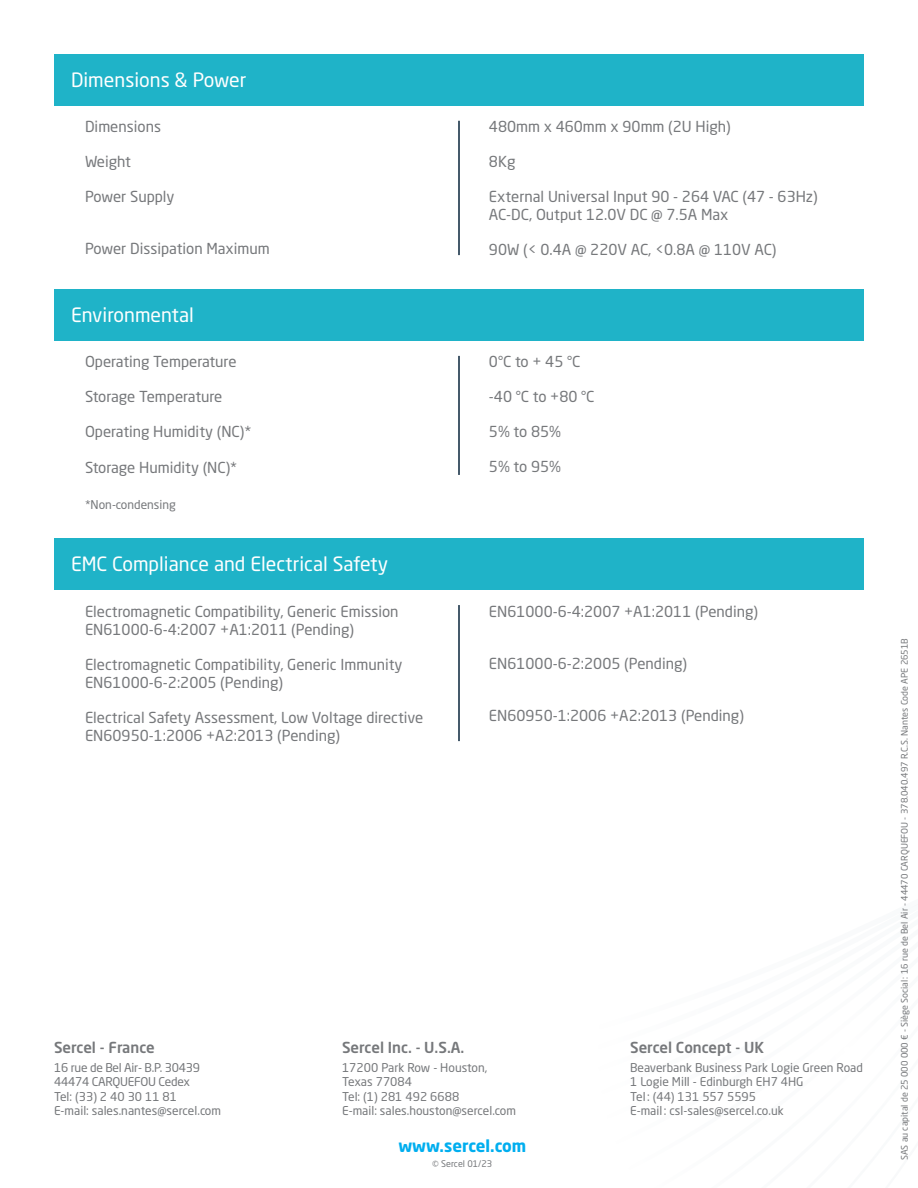
<style>
.page{position:relative;width:918px;height:1188px;background:#fff}
.page>*{position:absolute;margin:0;border:0;box-sizing:border-box;transform-origin:0 0}
.t1{font:19.5px "Neo Sans Std";color:#fff}
.t2{font:700 16.5px "Neo Sans Std";color:#00aeef}
.t3{font:15px/18px "Neo Sans Std";color:#76787b}
.t4{font:500 15px "Neo Sans Std";color:#76787b}
.t5{font:12px/14.4px "Neo Sans Std";color:#76787b}
.t6{font:12px/14.4px "Neo Sans Std";letter-spacing:-.02em;color:#76787b}
.t7{font:9px "Neo Sans Std";color:#76787b}
</style>
<div class="page">
<hr style="left:458px;top:121px;width:2px;height:134px;background:#09243b">
<hr style="left:458px;top:356px;width:2px;height:119px;background:#09243b">
<hr style="left:458px;top:605px;width:2px;height:136px;background:#09243b">
<div style="left:54px;top:54px;width:810px;height:51px;background:#1fb3c8"></div>
<div style="left:54px;top:289px;width:810px;height:51px;background:#1fb3c8"></div>
<div style="left:54px;top:538px;width:810px;height:51px;background:#1fb3c8"></div>
<h1 class="t1" style="left:71px;top:68px;width:177px">Dimensions &amp; Power</h1>
<p class="t3" style="left:85px;top:118px;width:78px">Dimensions</p>
<p class="t3" style="left:85px;top:153px;width:47px">Weight</p>
<p class="t3" style="left:85px;top:188px;width:91px">Power Supply</p>
<p class="t3" style="left:85px;top:240px;width:186px">Power Dissipation Maximum</p>
<h1 class="t1" style="left:71px;top:303px;width:125px">Environmental</h1>
<p class="t3" style="left:85px;top:353px;width:153px">Operating Temperature</p>
<p class="t3" style="left:85px;top:388px;width:139px">Storage Temperature</p>
<p class="t3" style="left:85px;top:423px;width:168px">Operating Humidity (NC)*</p>
<p class="t3" style="left:85px;top:459px;width:154px">Storage Humidity (NC)*</p>
<p class="t5" style="left:85px;top:498px;width:92px">*Non-condensing</p>
<h1 class="t1" style="left:71px;top:552px;width:319px">EMC Compliance and Electrical Safety</h1>
<p class="t3" style="left:85px;top:602px;width:315px">Electromagnetic Compatibility, Generic Emission<br>EN61000-6-4:2007 +A1:2011 (Pending)</p>
<p class="t3" style="left:85px;top:655px;width:319px">Electromagnetic Compatibility, Generic Immunity<br>EN61000-6-2:2005 (Pending)</p>
<p class="t3" style="left:85px;top:708px;width:340px">Electrical Safety Assessment, Low Voltage directive<br>EN60950-1:2006 +A2:2013 (Pending)</p>
<p class="t3" style="left:489px;top:118px;width:243px">480mm x 460mm x 90mm (2U High)</p>
<p class="t3" style="left:489px;top:153px;width:28px">8Kg</p>
<p class="t3" style="left:489px;top:188px;width:330px">External Universal Input 90 - 264 VAC (47 - 63Hz)<br>AC-DC, Output 12.0V DC @ 7.5A Max</p>
<p class="t3" style="left:489px;top:241px;width:289px">90W (&lt; 0.4A @ 220V AC, &lt;0.8A @ 110V AC)</p>
<p class="t3" style="left:489px;top:353px;width:93px">0°C to + 45 °C</p>
<p class="t3" style="left:489px;top:388px;width:107px">-40 °C to +80 °C</p>
<p class="t3" style="left:489px;top:423px;width:74px">5% to 85%</p>
<p class="t3" style="left:489px;top:458px;width:74px">5% to 95%</p>
<p class="t3" style="left:489px;top:602px;width:271px">EN61000-6-4:2007 +A1:2011 (Pending)</p>
<p class="t3" style="left:489px;top:654px;width:200px">EN61000-6-2:2005 (Pending)</p>
<p class="t3" style="left:489px;top:706px;width:256px">EN60950-1:2006 +A2:2013 (Pending)</p>
<p class="t4" style="left:54px;top:1038px;width:102px">Sercel - France</p>
<p class="t6" style="left:54px;top:1060px;width:169px">16 rue de Bel Air- B.P. 30439<br>44474 CARQUEFOU Cedex<br>Tel: (33) 2 40 30 11 81<br>E-mail: sales.nantes@sercel.com</p>
<p class="t4" style="left:342px;top:1038px;width:124px">Sercel Inc. - U.S.A.</p>
<p class="t5" style="left:342px;top:1060px;width:176px">17200 Park Row - Houston,<br>Texas 77084<br>Tel: (1) 281 492 6688<br>E-mail: sales.houston@sercel.com</p>
<p class="t2" style="left:398px;top:1135px;width:129px">www.sercel.com</p>
<p class="t7" style="left:432px;top:1158px;width:62px">© Sercel 01/23</p>
<p class="t4" style="left:630px;top:1038px;width:135px">Sercel Concept - UK</p>
<p class="t5" style="left:630px;top:1060px;width:234px">Beaverbank Business Park Logie Green Road<br>1 Logie Mill - Edinburgh EH7 4HG<br>Tel : (44) 131 557 5595<br>E-mail : csl-sales@sercel.co.uk</p>
<p class="t7" style="left:899px;top:1160px;width:523px;rotate:-90deg">SAS au capital de 25 000 000 € - Siège Social : 16 rue de Bel Air - 44470 CARQUEFOU - 378.040.497 R.C.S. Nantes Code APE 2651B</p>
</div>
